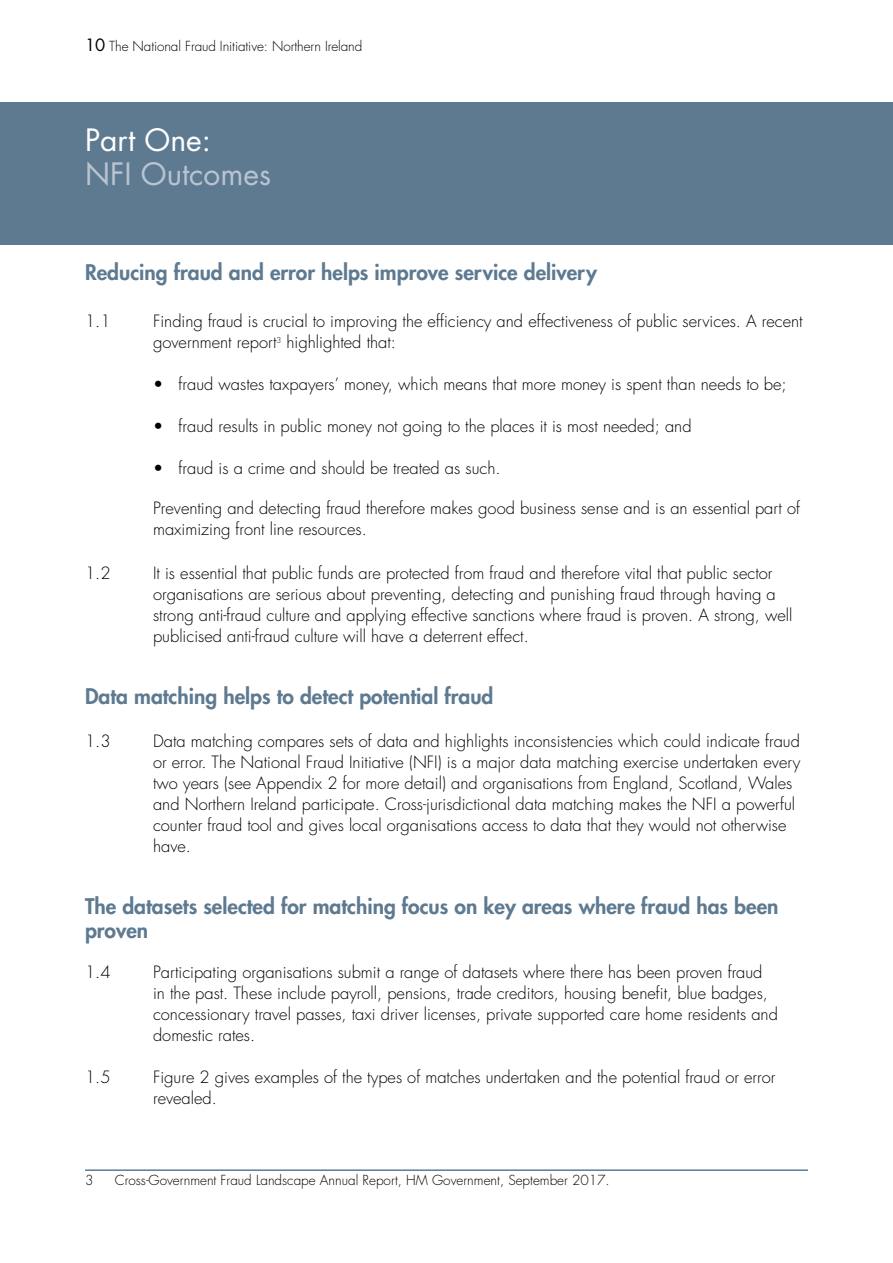
<style>
.page{position:relative;width:893px;height:1263px;background:#fff}
.page>*{position:absolute;margin:0;border:0;box-sizing:border-box;transform-origin:0 0}
.t1{font:30px "Futura";color:#b9c4d1}
.t2{font:30px "Futura";color:#fff}
._1__subheads{font:800 21px/24px "Futura";color:#5d7a91}
.Body_copy{font:300 16.5px/21px "Futura";color:#000}
.footnotes{font:300 13.5px "Futura";color:#000}
.s1{font-weight:400;font-size:16.5px}
</style>
<div class="page">
<div style="left:0;top:102px;width:893px;height:142px;background:#5d7a91"></div>
<hr style="left:85px;top:1169px;width:723px;height:2px;background:#5d7a91">
<p class="footnotes" style="left:85px;top:38px;width:279px"><span class="s1">10</span> The National Fraud Initiative: Northern Ireland</p>
<h1 class="t2" style="left:85px;top:121px;width:127px">Part One:</h1>
<h1 class="t1" style="left:85px;top:155px;width:187px">NFI Outcomes</h1>
<p class="_1__subheads" style="left:85px;top:260px;width:514px">Reducing fraud and error helps improve service delivery</p>
<p class="Body_copy" style="left:85px;top:311px;width:27px">1.1</p>
<p class="Body_copy" style="left:153px;top:311px;width:651px">Finding fraud is crucial to improving the efficiency and effectiveness of public services. A recent government report<sup>3</sup> highlighted that:</p>
<p class="Body_copy" style="left:153px;top:374px;width:635px">• fraud wastes taxpayers’ money, which means that more money is spent than needs to be;</p>
<p class="Body_copy" style="left:153px;top:416px;width:540px">• fraud results in public money not going to the places it is most needed; and</p>
<p class="Body_copy" style="left:153px;top:458px;width:349px">• fraud is a crime and should be treated as such.</p>
<p class="Body_copy" style="left:153px;top:498px;width:648px">Preventing and detecting fraud therefore makes good business sense and is an essential part of maximizing front line resources.</p>
<p class="Body_copy" style="left:85px;top:563px;width:27px">1.2</p>
<p class="Body_copy" style="left:153px;top:563px;width:641px">It is essential that public funds are protected from fraud and therefore vital that public sector organisations are serious about preventing, detecting and punishing fraud through having a strong anti-fraud culture and applying effective sanctions where fraud is proven. A strong, well publicised anti-fraud culture will have a deterrent effect.</p>
<p class="_1__subheads" style="left:85px;top:684px;width:410px">Data matching helps to detect potential fraud</p>
<p class="Body_copy" style="left:85px;top:731px;width:27px">1.3</p>
<p class="Body_copy" style="left:153px;top:731px;width:649px">Data matching compares sets of data and highlights inconsistencies which could indicate fraud or error. The National Fraud Initiative (NFI) is a major data matching exercise undertaken every two years (see Appendix 2 for more detail) and organisations from England, Scotland, Wales and Northern Ireland participate. Cross-jurisdictional data matching makes the NFI a powerful counter fraud tool and gives local organisations access to data that they would not otherwise have.</p>
<p class="_1__subheads" style="left:85px;top:894px;width:695px">The datasets selected for matching focus on key areas where fraud has been proven</p>
<p class="Body_copy" style="left:85px;top:962px;width:27px">1.4</p>
<p class="Body_copy" style="left:153px;top:962px;width:626px">Participating organisations submit a range of datasets where there has been proven fraud in the past. These include payroll, pensions, trade creditors, housing benefit, blue badges, concessionary travel passes, taxi driver licenses, private supported care home residents and domestic rates.</p>
<p class="Body_copy" style="left:85px;top:1067px;width:27px">1.5</p>
<p class="Body_copy" style="left:153px;top:1067px;width:624px">Figure 2 gives examples of the types of matches undertaken and the potential fraud or error revealed.</p>
<p class="footnotes" style="left:85px;top:1172px;width:10px">3</p>
<p class="footnotes" style="left:115px;top:1172px;width:496px">Cross-Government Fraud Landscape Annual Report, HM Government, September 2017.</p>
</div>
